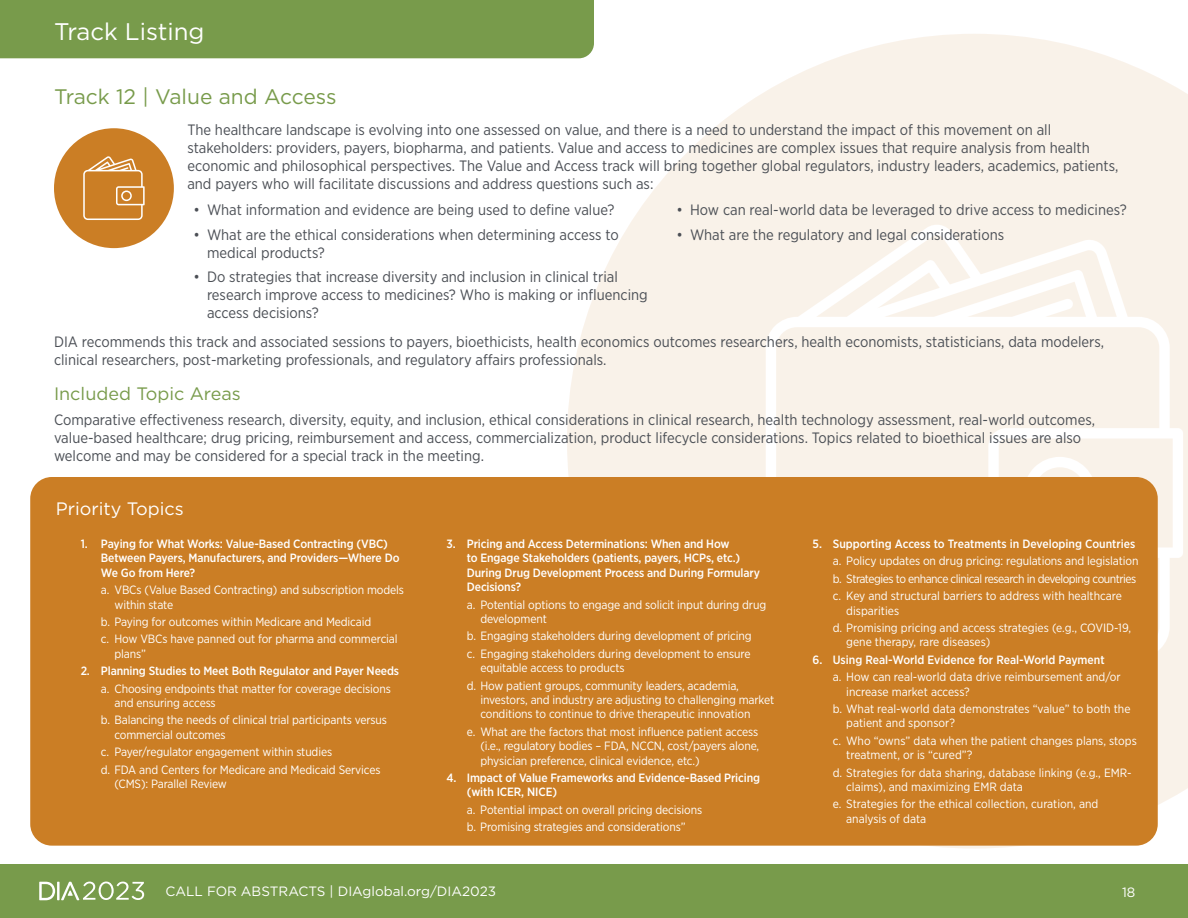
<style>
.page{position:relative;width:1188px;height:918px;background:#fff}
.page>*{position:absolute;margin:0;border:0;box-sizing:border-box;transform-origin:0 0}
.t1{font:24px "Gotham";color:#fff}
.t2{font:21px "Gotham";color:#789b4b}
.t3{font:18px "Gotham";color:#789b4b}
.t4{font:18px "Gotham";color:#fff}
.t5{font:15px/18px "Gotham Narrow";color:#4b4f55}
.t6{font:13.5px "Gotham";color:#fff}
.t7{font:12px/14.4px "Gotham Narrow";letter-spacing:-.01em;color:#fff}
.t8{font:500 12px/14.4px "Gotham Narrow";letter-spacing:-.01em;color:#fff}
</style>
<div class="page">
<div style="left:0;top:0;width:594px;height:58px;background:#789b4b"></div>
<div style="left:0;top:864px;width:1188px;height:54px;background:#789b4b"></div>
<hr style="left:57px;top:882px;width:3px;height:18px;background:#fff">
<svg style="left:39px;top:882px;width:16px;height:18px"></svg>
<svg style="left:61px;top:882px;width:83px;height:18px"></svg>
<svg style="left:567px;top:34px;width:621px;height:815px;fill:#f9f2e9"></svg>
<svg style="left:766px;top:224px;width:417px;height:434px;fill:#f9f2e9"></svg>
<div style="left:30px;top:477px;width:1128px;height:369px;background:#cb7e25;border-radius:22px"></div>
<div style="left:54px;top:128px;width:120px;height:120px;background:#cb7e25;border-radius:50%"></div>
<svg style="left:83px;top:156px;width:62px;height:64px"></svg>
<h1 class="t1" style="left:54px;top:16px;width:152px">Track Listing</h1>
<h2 class="t2" style="left:54px;top:83px;width:284px">Track 12 | Value and Access</h2>
<p class="t5" style="left:187px;top:121px;width:933px">The healthcare landscape is evolving into one assessed on value, and there is a need to understand the impact of this movement on all stakeholders: providers, payers, biopharma, and patients. Value and access to medicines are complex issues that require analysis from health economic and philosophical perspectives. The Value and Access track will bring together global regulators, industry leaders, academics, patients, and payers who will facilitate discussions and address questions such as:</p>
<p class="t5" style="left:194px;top:200px;width:423px">• What information and evidence are being used to define value?</p>
<p class="t5" style="left:207px;top:225px;width:413px;text-indent:-14px">• What are the ethical considerations when determining access to medical products?</p>
<p class="t5" style="left:207px;top:268px;width:442px;text-indent:-14px">• Do strategies that increase diversity and inclusion in clinical trial research improve access to medicines? Who is making or influencing access decisions?</p>
<p class="t5" style="left:676px;top:200px;width:452px">• How can real-world data be leveraged to drive access to medicines?</p>
<p class="t5" style="left:676px;top:225px;width:329px">• What are the regulatory and legal considerations</p>
<p class="t5" style="left:54px;top:332px;width:1052px">DIA recommends this track and associated sessions to payers, bioethicists, health economics outcomes researchers, health economists, statisticians, data modelers, clinical researchers, post-marketing professionals, and regulatory affairs professionals.</p>
<h3 class="t3" style="left:54px;top:382px;width:188px">Included Topic Areas</h3>
<p class="t5" style="left:54px;top:410px;width:1043px">Comparative effectiveness research, diversity, equity, and inclusion, ethical considerations in clinical research, health technology assessment, real-world outcomes, value-based healthcare; drug pricing, reimbursement and access, commercialization, product lifecycle considerations. Topics related to bioethical issues are also welcome and may be considered for a special track in the meeting.</p>
<h3 class="t4" style="left:56px;top:497px;width:129px">Priority Topics</h3>
<p class="t8" style="left:101px;top:537px;width:300px;text-indent:-20px">1. Paying for What Works: Value-Based Contracting (VBC)<br>Between Payers, Manufacturers, and Providers—Where Do<br>We Go from Here?</p>
<p class="t7" style="left:114px;top:583px;width:291px;text-indent:-14px">a. VBCs (Value Based Contracting) and subscription models within state</p>
<p class="t7" style="left:101px;top:613px;width:298px;line-height:17.4px">b. Paying for outcomes within Medicare and Medicaid<br>c. How VBCs have panned out for pharma and commercial</p>
<p class="t7" style="left:114px;top:646px;width:33px">plans”</p>
<p class="t8" style="left:81px;top:664px;width:320px">2. Planning Studies to Meet Both Regulator and Payer Needs</p>
<p class="t7" style="left:114px;top:681px;width:278px;text-indent:-14px">a. Choosing endpoints that matter for coverage decisions and ensuring access</p>
<p class="t7" style="left:114px;top:713px;width:274px;text-indent:-14px">b. Balancing the needs of clinical trial participants versus commercial outcomes</p>
<p class="t7" style="left:101px;top:743px;width:281px;line-height:17.4px">c. Payer/regulator engagement within studies<br>d. FDA and Centers for Medicare and Medicaid Services</p>
<p class="t7" style="left:114px;top:776px;width:114px">(CMS): Parallel Review</p>
<p class="t8" style="left:467px;top:537px;width:295px;text-indent:-20px">3. Pricing and Access Determinations: When and How<br>to Engage Stakeholders (patients, payers, HCPs, etc.)<br>During Drug Development Process and During Formulary Decisions?</p>
<p class="t7" style="left:480px;top:597px;width:287px;text-indent:-14px">a. Potential options to engage and solicit input during drug development</p>
<p class="t7" style="left:467px;top:627px;width:286px;line-height:17.4px">b. Engaging stakeholders during development of pricing c. Engaging stakeholders during development to ensure</p>
<p class="t7" style="left:467px;top:659px;width:274px;line-height:17.4px;text-indent:14px">equitable access to products<br>d. How patient groups, community leaders, academia,</p>
<p class="t7" style="left:480px;top:692px;width:295px">investors, and industry are adjusting to challenging market conditions to continue to drive therapeutic innovation</p>
<p class="t7" style="left:480px;top:724px;width:280px;text-align:justify;text-indent:-14px">e. What are the factors that most influence patient access (i.e., regulatory bodies – FDA, NCCN, cost/payers alone, physician preference, clinical evidence, etc.)</p>
<p class="t8" style="left:467px;top:771px;width:295px;text-indent:-20px">4. Impact of Value Frameworks and Evidence-Based Pricing (with ICER, NICE)</p>
<p class="t7" style="left:467px;top:801px;width:237px;line-height:17.4px">a. Potential impact on overall pricing decisions b. Promising strategies and considerations”</p>
<p class="t8" style="left:813px;top:537px;width:324px">5. Supporting Access to Treatments in Developing Countries</p>
<p class="t7" style="left:833px;top:552px;width:307px;line-height:17.4px">a. Policy updates on drug pricing: regulations and legislation b. Strategies to enhance clinical research in developing countries c. Key and structural barriers to address with healthcare</p>
<p class="t7" style="left:833px;top:602px;width:300px;line-height:17.4px;text-indent:14px">disparities<br>d. Promising pricing and access strategies (e.g., COVID-19,</p>
<p class="t7" style="left:846px;top:635px;width:146px">gene therapy, rare diseases)</p>
<p class="t8" style="left:813px;top:652px;width:294px">6. Using Real-World Evidence for Real-World Payment</p>
<p class="t7" style="left:846px;top:670px;width:276px;text-indent:-14px">a. How can real-world data drive reimbursement and/or increase market access?</p>
<p class="t7" style="left:846px;top:701px;width:286px;text-indent:-14px">b. What real-world data demonstrates “value” to both the patient and sponsor?</p>
<p class="t7" style="left:846px;top:733px;width:292px;text-indent:-14px">c. Who “owns” data when the patient changes plans, stops treatment, or is “cured”?</p>
<p class="t7" style="left:846px;top:765px;width:287px;text-indent:-14px">d. Strategies for data sharing, database linking (e.g., EMR&shy;claims), and maximizing EMR data</p>
<p class="t7" style="left:846px;top:797px;width:254px;text-indent:-14px">e. Strategies for the ethical collection, curation, and analysis of data</p>
<p class="t6" style="left:166px;top:883px;width:332px">CALL FOR ABSTRACTS | DIAglobal.org/DIA2023</p>
<p class="t6" style="left:1122px;top:883px;width:15px">18</p>
</div>
